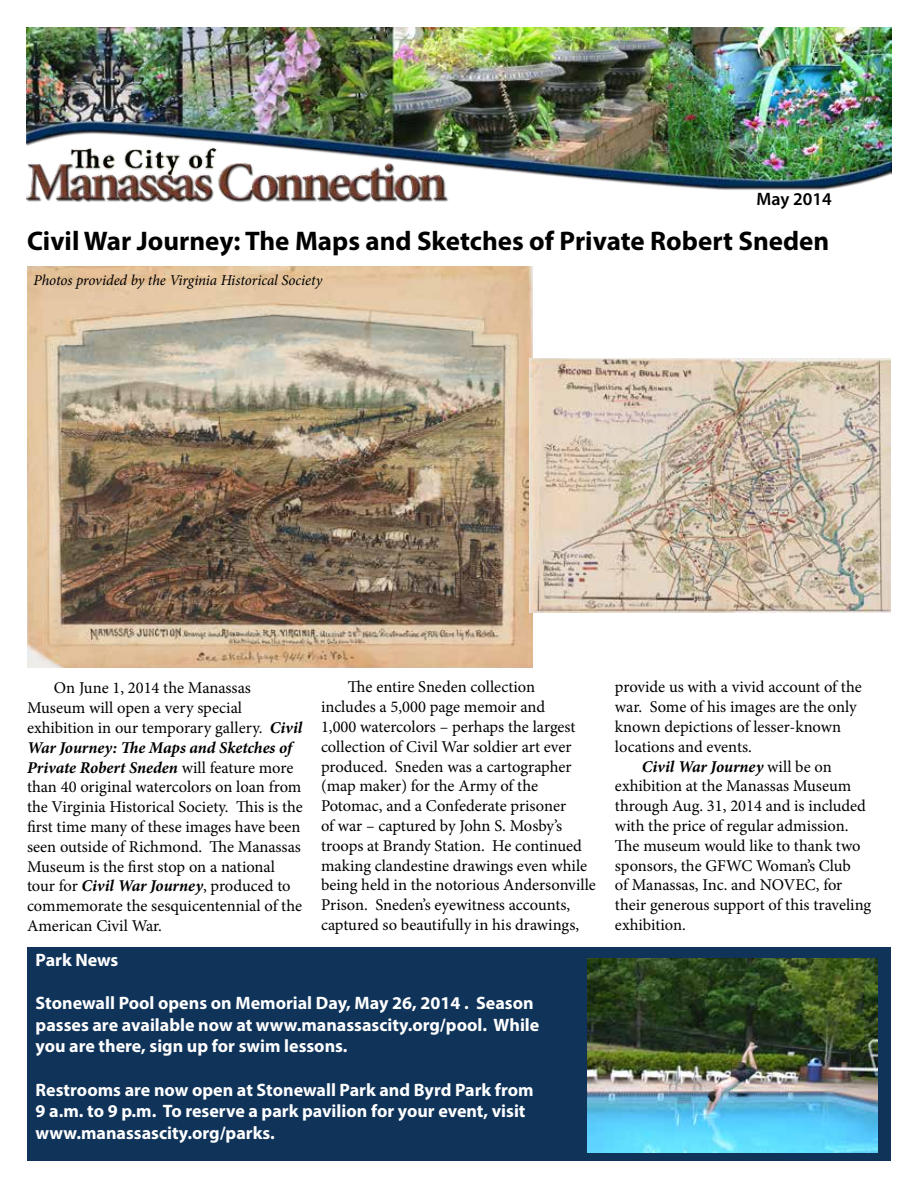
<style>
.page{position:relative;width:918px;height:1188px;background:#fff}
.page>*{position:absolute;margin:0;border:0;box-sizing:border-box;transform-origin:0 0}
.t1{font:700 27px "Myriad Pro";color:#000}
.t2{font:700 18px/21.6px "Myriad Pro";color:#fff}
.t3{font:600 18px "Myriad Pro";color:#000}
.t4{font:16.5px/19.8px "Minion Pro";color:#000}
.t5{font:italic 700 16.5px "Minion Pro";letter-spacing:-.005em;color:#000}
.t6{font:italic 15px "Minion Pro";letter-spacing:-.005em;color:#000}
.s1{font-weight:700;font-style:italic}
.s2{font-weight:400;font-style:normal}
</style>
<div class="page">
<div style="left:27px;top:947px;width:864px;height:214px;background:#0f3359"></div>
<img style="left:27px;top:27px;width:864px;height:175px">
<img style="left:27px;top:267px;width:505px;height:400px">
<img style="left:529px;top:359px;width:362px;height:253px">
<img style="left:588px;top:958px;width:290px;height:194px">
<p class="t3" style="left:757px;top:187px;width:77px">May 2014</p>
<h1 class="t1" style="left:27px;top:224px;width:804px">Civil War Journey: The Maps and Sketches of Private Robert Sneden</h1>
<p class="t6" style="left:33px;top:270px;width:290px">Photos provided by the Virginia Historical Society</p>
<p class="t4" style="left:27px;top:678px;width:278px;text-indent:27px">On June 1, 2014 the Manassas Museum will open a very special exhibition in our temporary gallery. <span class="s1">Civil War Journey: The Maps and Sketches of Private Robert Sneden</span> will feature more than 40 original watercolors on loan from the Virginia Historical Society. This is the first time many of these images have been seen outside of Richmond. The Manassas Museum is the first stop on a national tour for <span class="s1">Civil War Journey</span>, produced to commemorate the sesquicentennial of the American Civil War.</p>
<p class="t4" style="left:321px;top:677px;width:276px;text-indent:27px">The entire Sneden collection<br>includes a 5,000 page memoir and<br>1,000 watercolors – perhaps the largest collection of Civil War soldier art ever produced. Sneden was a cartographer (map maker) for the Army of the Potomac, and a Confederate prisoner<br>of war – captured by John S. Mosby’s troops at Brandy Station. He continued making clandestine drawings even while being held in the notorious Andersonville Prison. Sneden’s eyewitness accounts, captured so beautifully in his drawings,</p>
<p class="t4" style="left:615px;top:677px;width:248px">provide us with a vivid account of the</p>
<p class="t4" style="left:615px;top:697px;width:243px">war. Some of his images are the only</p>
<p class="t4" style="left:615px;top:717px;width:228px">known depictions of lesser-known</p>
<p class="t4" style="left:615px;top:737px;width:138px">locations and events.</p>
<p class="t5" style="left:642px;top:755px;width:191px">Civil War Journey <span class="s2">will be on</span></p>
<p class="t4" style="left:615px;top:776px;width:238px">exhibition at the Manassas Museum</p>
<p class="t4" style="left:615px;top:796px;width:252px">through Aug. 31, 2014 and is included</p>
<p class="t4" style="left:615px;top:816px;width:235px">with the price of regular admission.</p>
<p class="t4" style="left:615px;top:836px;width:247px">The museum would like to thank two</p>
<p class="t4" style="left:615px;top:856px;width:238px">sponsors, the GFWC Woman’s Club</p>
<p class="t4" style="left:615px;top:875px;width:229px">of Manassas, Inc. and NOVEC, for</p>
<p class="t4" style="left:615px;top:895px;width:258px">their generous support of this traveling</p>
<p class="t4" style="left:615px;top:915px;width:72px">exhibition.</p>
<p class="t2" style="left:36px;top:949px;width:84px">Park News</p>
<p class="t2" style="left:36px;top:992px;width:505px">Stonewall Pool opens on Memorial Day, May 26, 2014 . Season passes are available now at www.manassascity.org/pool. While you are there, sign up for swim lessons.</p>
<p class="t2" style="left:36px;top:1078px;width:499px">Restrooms are now open at Stonewall Park and Byrd Park from<br>9 a.m. to 9 p.m. To reserve a park pavilion for your event, visit www.manassascity.org/parks.</p>
</div>
